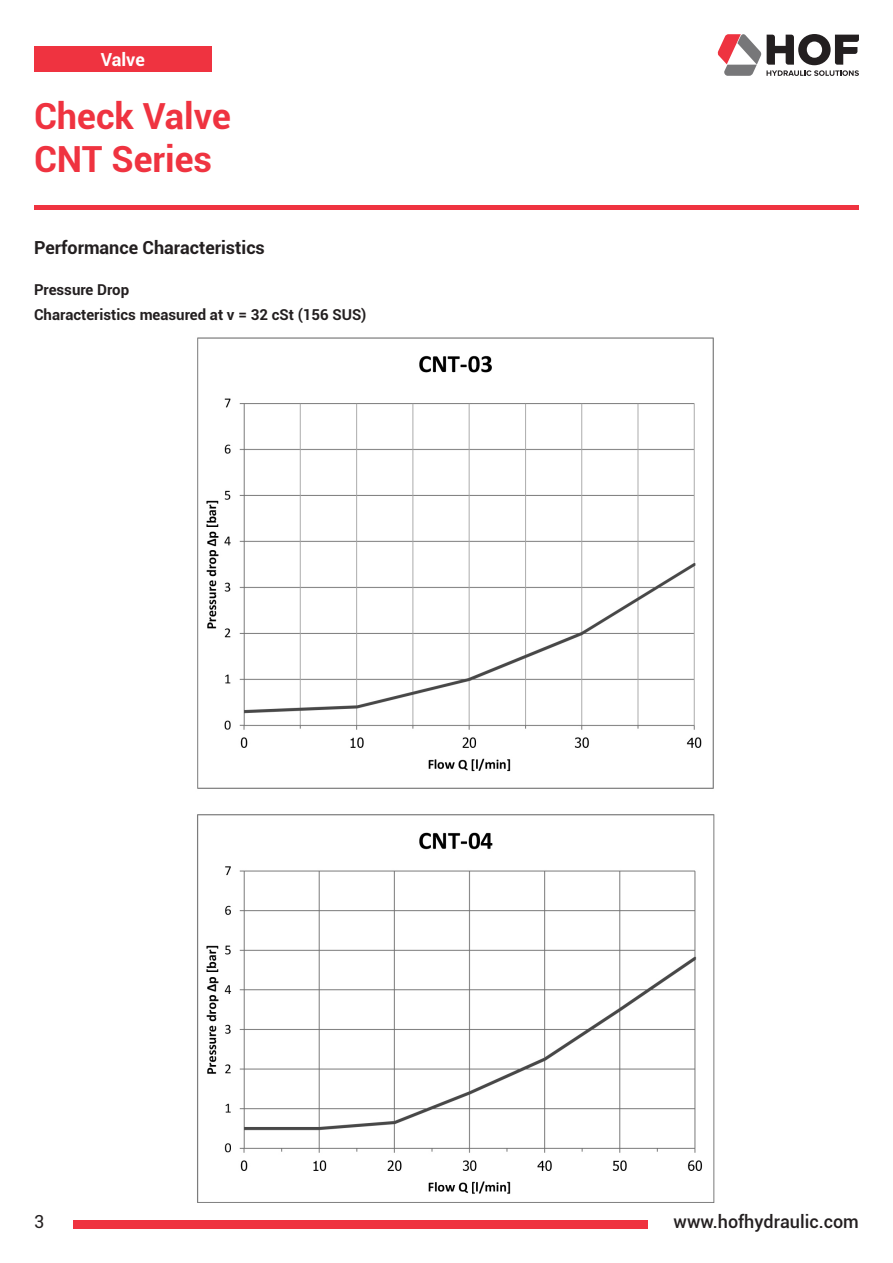
<style>
.page{position:relative;width:893px;height:1263px;background:#fff}
.page>*{position:absolute;margin:0;border:0;box-sizing:border-box;transform-origin:0 0}
.t1{font:700 36px "Roboto";color:#ef3340}
.t2{font:700 18px "Roboto";color:#231f20}
.t3{font:500 18px "Roboto";color:#231f20}
.t4{font:700 18px "Roboto";letter-spacing:-.005em;color:#fff}
.t5{font:18px "Roboto";color:#231f20}
.t6{font:700 15px "Roboto";color:#231f20}
</style>
<div class="page">
<hr style="left:34px;top:205px;width:825px;height:4px;background:#ef3340">
<div style="left:74px;top:1220px;width:574px;height:9px;background:#ef3340"></div>
<div style="left:34px;top:46px;width:178px;height:26px;background:#ef3340"></div>
<svg style="left:717px;top:34px;width:142px;height:42px"></svg>
<img style="left:197px;top:337px;width:518px;height:865px">
<p class="t4" style="left:101px;top:46px;width:46px">Valve</p>
<p class="t1" style="left:34px;top:90px;width:198px">Check Valve</p>
<p class="t1" style="left:34px;top:134px;width:180px">CNT Series</p>
<p class="t2" style="left:34px;top:235px;width:232px">Performance Characteristics</p>
<p class="t6" style="left:34px;top:279px;width:97px">Pressure Drop</p>
<p class="t6" style="left:34px;top:304px;width:334px">Characteristics measured at ν = 32 cSt (156 SUS)</p>
<p class="t5" style="left:34px;top:1209px;width:12px">3</p>
<p class="t3" style="left:674px;top:1209px;width:187px">www.hofhydraulic.com</p>
</div>
